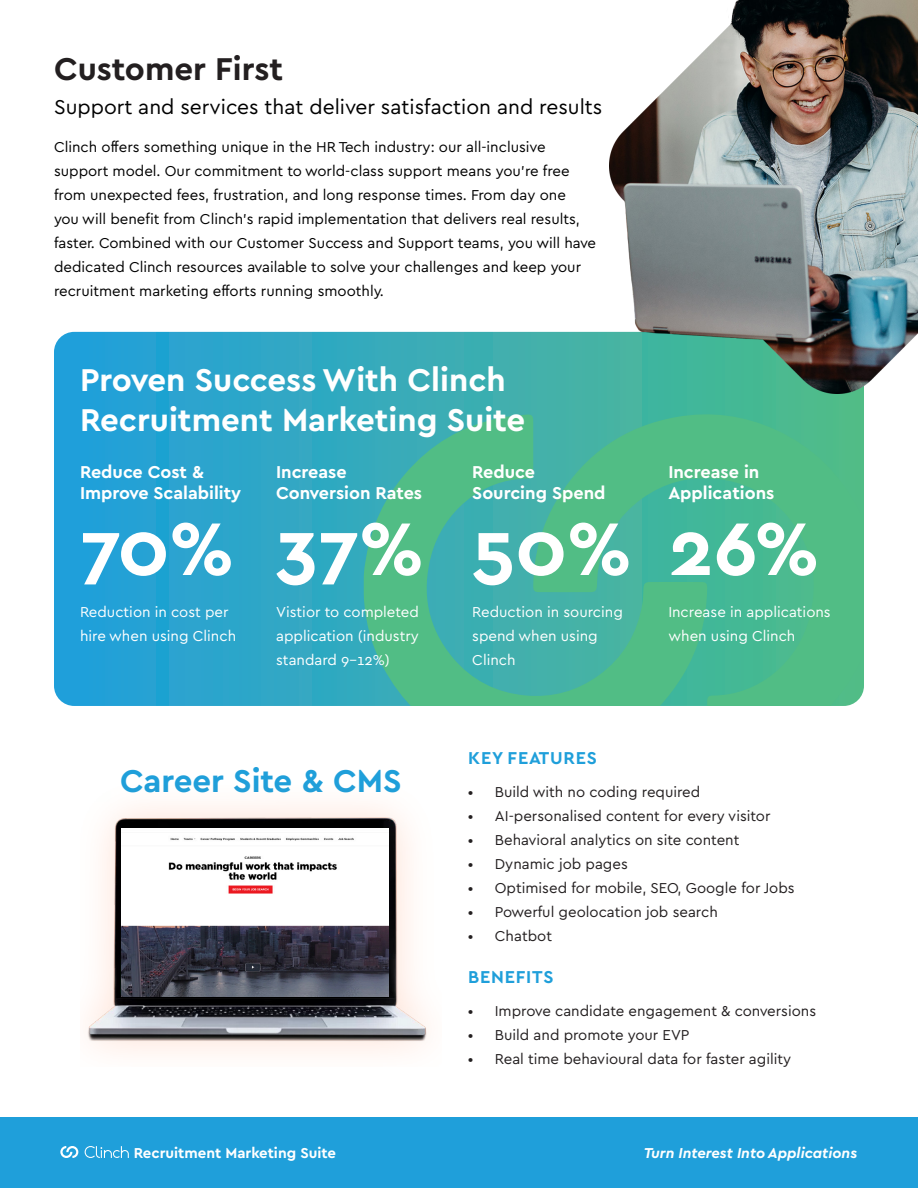
<style>
.page{position:relative;width:918px;height:1188px;background:#fff}
.page>*{position:absolute;margin:0;border:0;box-sizing:border-box;transform-origin:0 0}
.t1{font:700 78px "Cera Pro";color:#fff}
.t2{font:700 33px/39.6px "Cera Pro";color:#fff}
.t3{font:700 33px "Cera Pro";color:#1f9fda}
.t4{font:700 33px "Cera Pro";color:#231f20}
.t5{font:21px "Cera Pro";color:#000}
.t6{font:700 18px/21px "Cera Pro";color:#fff}
.t7{font:700 18px "Cera Pro";letter-spacing:.04em;color:#1f9fda}
.t8{font:15px/24px "Cera Pro";color:#000}
.t9{font:15px "Cera Pro";color:#231f20}
.t10{font:15px/24px "Cera Pro";color:#fff}
.t11{font:italic 700 15px "Cera Pro";color:#fff}
.t12{font:700 15px "Cera Pro";color:#fff}
</style>
<div class="page">
<div style="left:0;top:1118px;width:918px;height:70px;background:#1f9fda"></div>
<svg style="left:85px;top:1146px;width:44px;height:12px"></svg>
<svg style="left:60px;top:1146px;width:18px;height:12px"></svg>
<svg style="left:54px;top:332px;width:810px;height:374px;background:#2da6c6"></svg>
<svg style="left:364px;top:414px;width:169px;height:292px;background:#46b49d"></svg>
<svg style="left:533px;top:411px;width:331px;height:295px;background:#4bb990"></svg>
<img style="left:610px;top:0;width:308px;height:393px">
<svg style="left:917px;top:33px;width:1px;height:360px"></svg>
<img style="left:87px;top:804px;width:341px;height:250px">
<img style="left:122px;top:829px;width:266px;height:167px">
<p class="t4" style="left:54px;top:47px;width:231px">Customer First</p>
<p class="t5" style="left:54px;top:93px;width:550px">Support and services that deliver satisfaction and results</p>
<p class="t8" style="left:54px;top:135px;width:544px">Clinch offers something unique in the HR Tech industry: our all-inclusive support model. Our commitment to world-class support means you’re free from unexpected fees, frustration, and long response times. From day one<br>you will benefit from Clinch’s rapid implementation that delivers real results, faster. Combined with our Customer Success and Support teams, you will have dedicated Clinch resources available to solve your challenges and keep your recruitment marketing efforts running smoothly.</p>
<p class="t2" style="left:80px;top:359px;width:447px">Proven Success With Clinch<br>Recruitment Marketing Suite</p>
<p class="t6" style="left:80px;top:461px;width:163px">Reduce Cost &amp;<br>Improve Scalability</p>
<p class="t1" style="left:80px;top:497px;width:155px">70%</p>
<p class="t10" style="left:80px;top:599px;width:150px">Reduction in cost per</p>
<p class="t10" style="left:80px;top:623px;width:158px">hire when using Clinch</p>
<p class="t6" style="left:472px;top:461px;width:64px">Reduce</p>
<p class="t6" style="left:472px;top:482px;width:135px">Sourcing Spend</p>
<p class="t1" style="left:472px;top:497px;width:161px">50%</p>
<p class="t10" style="left:472px;top:599px;width:152px">Reduction in sourcing spend when using<br>Clinch</p>
<p class="t6" style="left:276px;top:461px;width:147px">Increase<br>Conversion Rates</p>
<p class="t1" style="left:276px;top:497px;width:149px">37%</p>
<p class="t10" style="left:276px;top:599px;width:144px;text-align:justify">Vistior to completed application (industry standard 9-12%)</p>
<p class="t6" style="left:668px;top:461px;width:107px">Increase in<br>Applications</p>
<p class="t1" style="left:668px;top:497px;width:152px">26%</p>
<p class="t10" style="left:668px;top:599px;width:164px">Increase in applications when using Clinch</p>
<p class="t3" style="left:120px;top:759px;width:283px">Career Site &amp; CMS</p>
<p class="t7" style="left:468px;top:746px;width:130px">KEY FEATURES</p>
<p class="t9" style="left:468px;top:782px;width:234px">• Build with no coding required</p>
<p class="t9" style="left:468px;top:806px;width:304px">• AI-personalised content for every visitor</p>
<p class="t9" style="left:468px;top:830px;width:273px">• Behavioral analytics on site content</p>
<p class="t9" style="left:468px;top:854px;width:162px">• Dynamic job pages</p>
<p class="t9" style="left:468px;top:878px;width:328px">• Optimised for mobile, SEO, Google for Jobs</p>
<p class="t9" style="left:468px;top:902px;width:251px">• Powerful geolocation job search</p>
<p class="t9" style="left:468px;top:926px;width:86px">• Chatbot</p>
<p class="t7" style="left:468px;top:965px;width:87px">BENEFITS</p>
<p class="t9" style="left:468px;top:1001px;width:350px">• Improve candidate engagement &amp; conversions</p>
<p class="t9" style="left:468px;top:1025px;width:223px">• Build and promote your EVP</p>
<p class="t9" style="left:468px;top:1049px;width:325px">• Real time behavioural data for faster agility</p>
<p class="t12" style="left:134px;top:1143px;width:204px">Recruitment Marketing Suite</p>
<p class="t11" style="left:644px;top:1143px;width:215px">Turn Interest Into Applications</p>
</div>
